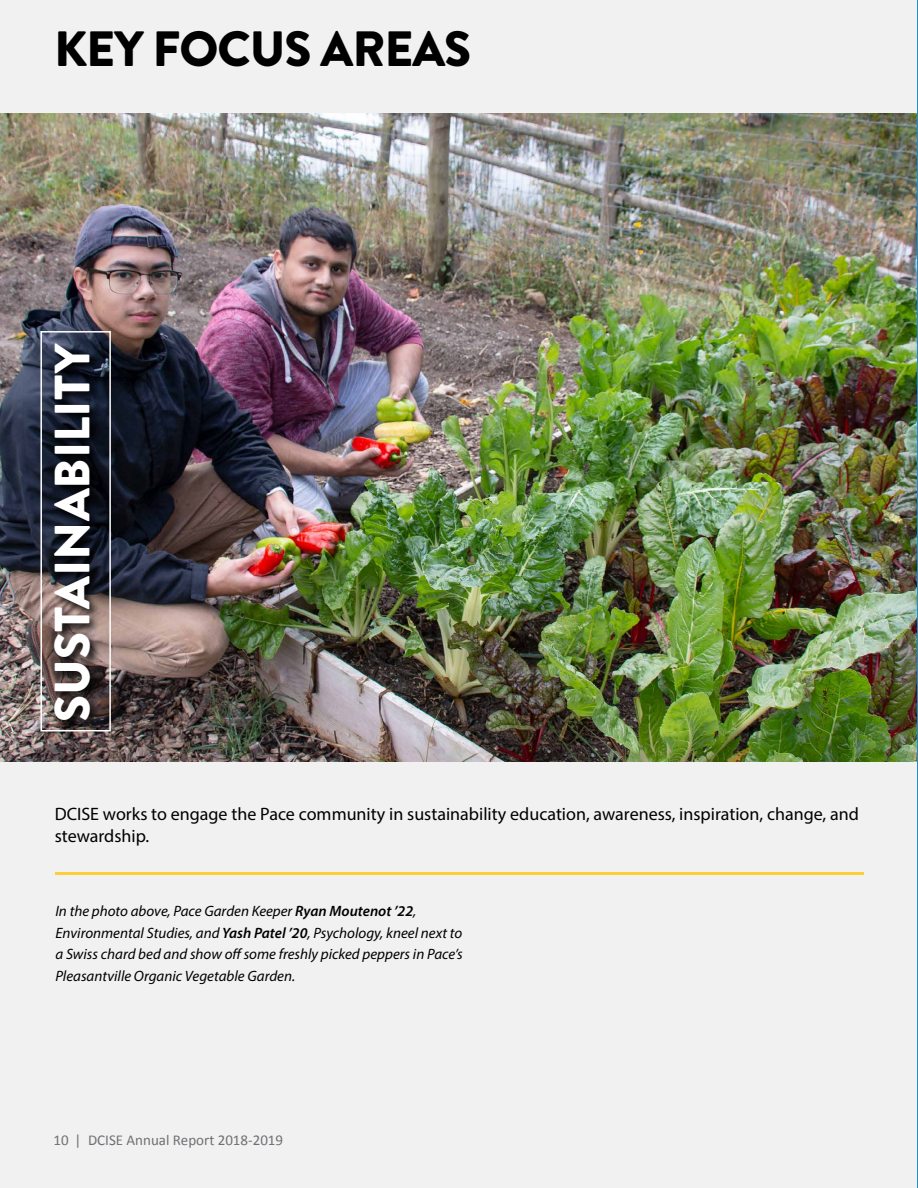
<style>
.page{position:relative;width:918px;height:1188px;background:#f1f1f2}
.page>*{position:absolute;margin:0;border:0;box-sizing:border-box;transform-origin:0 0}
.t1{font:900 49.5px "Brandon Grotesque";color:#fff}
.t2{font:900 49.5px "Brandon Grotesque";letter-spacing:-.02em;color:#000}
.t3{font:18px/21.6px "Myriad Pro";color:#000}
.t4{font:italic 15px/21.6px "Myriad Pro";color:#000}
.t5{font:15px "Calibri";color:#6f7073}
.s1{font-weight:600}
</style>
<div class="page">
<img style="left:0;top:114px;width:917px;height:648px">
<svg style="left:50px;top:340px;width:52px;height:389px;background:#27252b"></svg>
<div style="left:40px;top:331px;width:71px;height:401px;border:2px solid #fff"></div>
<hr style="left:55px;top:873px;width:809px;height:2px;background:#ffce35">
<hr style="left:917px;top:0;width:1px;height:1188px;background:#208acb">
<h1 class="t2" style="left:54px;top:13px;width:419px">KEY FOCUS AREAS</h1>
<h1 class="t1" style="left:37px;top:722px;width:381px;rotate:-90deg">SUSTAINABILITY</h1>
<p class="t3" style="left:55px;top:803px;width:806px">DCISE works to engage the Pace community in sustainability education, awareness, inspiration, change, and stewardship.</p>
<p class="t4" style="left:55px;top:900px;width:409px">In the photo above, Pace Garden Keeper <span class="s1">Ryan Moutenot ’22</span>, Environmental Studies, and <span class="s1">Yash Patel ’20</span>, Psychology, kneel next to a Swiss chard bed and show off some freshly picked peppers in Pace’s Pleasantville Organic Vegetable Garden.</p>
<p class="t5" style="left:53px;top:1131px;width:231px">10 | DCISE Annual Report 2018-2019</p>
</div>
